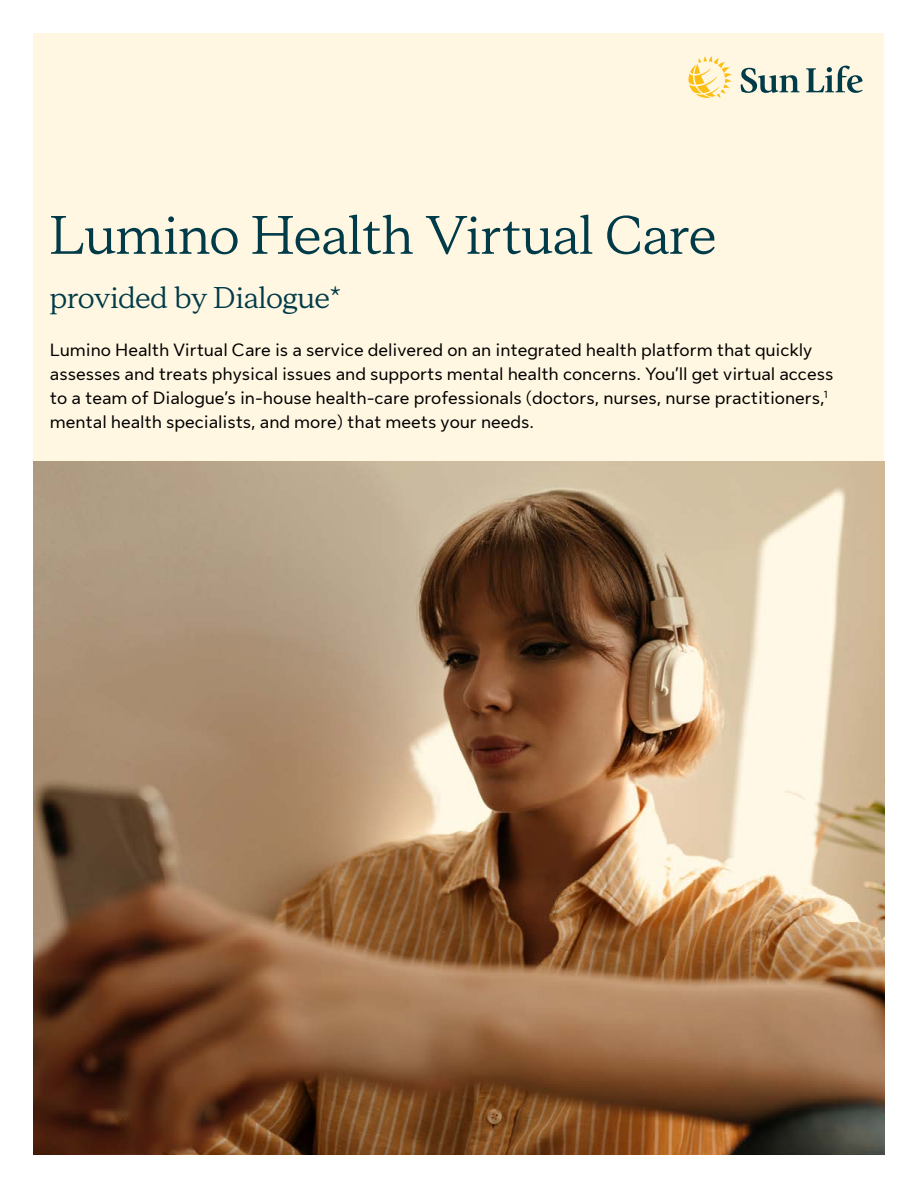
<style>
.page{position:relative;width:918px;height:1188px;background:#fff}
.page>*{position:absolute;margin:0;border:0;box-sizing:border-box;transform-origin:0 0}
.H1_-_Display_Title{font:54px "Sun Life New Display";color:#003b49}
.H2_-_Header{font:30px "Sun Life New Display";color:#003b49}
.P_-_Intro{font:18px/24px "Sun Life New Text";color:#000}
</style>
<div class="page">
<div style="left:34px;top:34px;width:850px;height:485px;background:#fff7e1"></div>
<img style="left:34px;top:462px;width:850px;height:692px">
<svg style="left:741px;top:68px;width:59px;height:25px"></svg>
<svg style="left:806px;top:66px;width:57px;height:27px"></svg>
<svg style="left:688px;top:56px;width:44px;height:42px"></svg>
<h1 class="H1_-_Display_Title" style="left:50px;top:199px;width:668px">Lumino Health Virtual Care</h1>
<h2 class="H2_-_Header" style="left:50px;top:278px;width:292px">provided by Dialogue*</h2>
<p class="P_-_Intro" style="left:50px;top:336px;width:785px">Lumino Health Virtual Care is a service delivered on an integrated health platform that quickly assesses and treats physical issues and supports mental health concerns. You’ll get virtual access to a team of Dialogue’s in-house health-care professionals (doctors, nurses, nurse practitioners,<sup>1 </sup>mental health specialists, and more) that meets your needs.</p>
</div>
